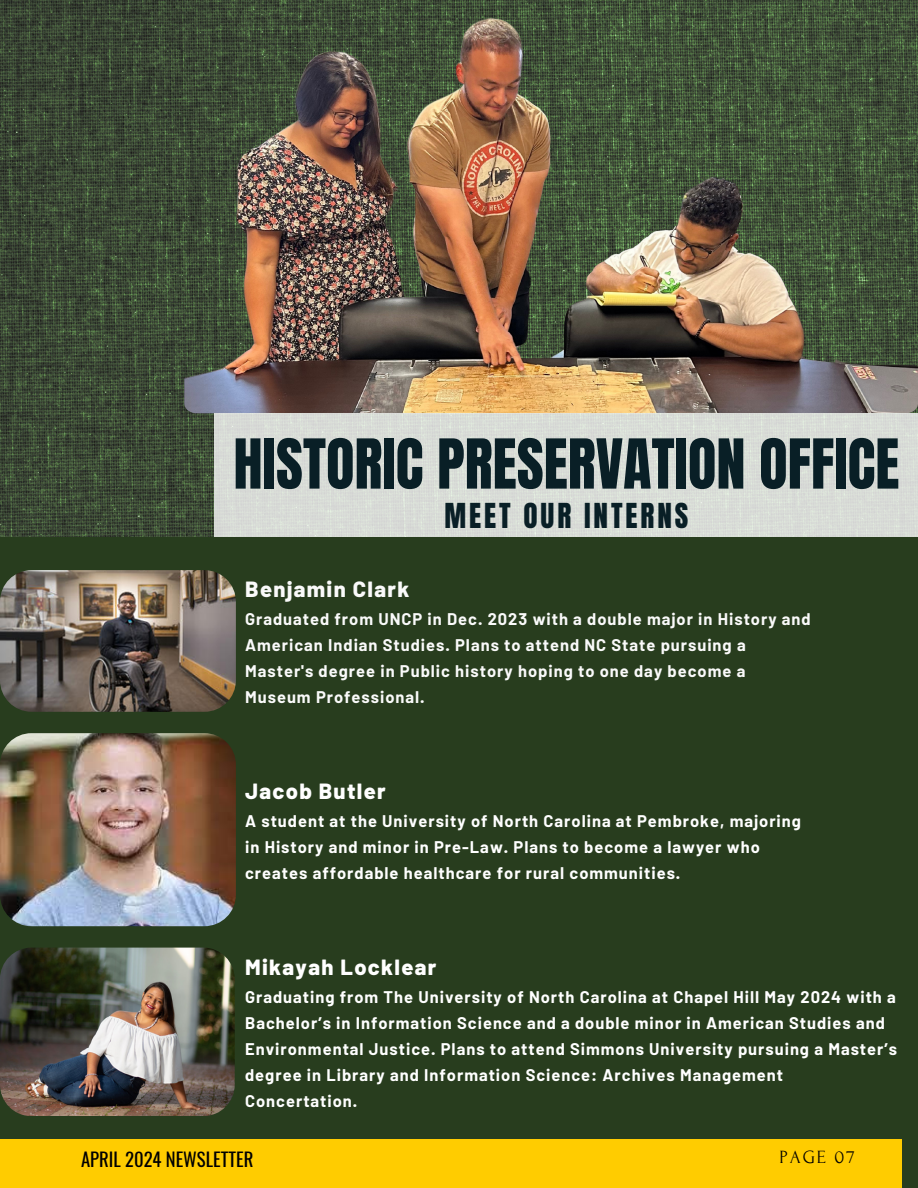
<style>
.page{position:relative;width:918px;height:1188px;background:#283d1e}
.page>*{position:absolute;margin:0;border:0;box-sizing:border-box;transform-origin:0 0}
.t1{font:58.5px "Anton";color:#091f26}
.t2{font:29.25px "Anton";letter-spacing:.1em;color:#091f26}
.t3{font:800 21.9px "Barlow";letter-spacing:.06em;color:#fff}
.t4{font:800 21.9px "Barlow";letter-spacing:.06em;color:#fafafa}
.t5{font:18.75px "Forum";letter-spacing:.1em;color:#000}
.t6{font:18.6px "Oswald";color:#000}
.t7{font:700 16.5px/25.8px "Barlow";letter-spacing:.06em;color:#fff}
.t8{font:700 16.5px/25.8px "Barlow";letter-spacing:.06em;color:#fafafa}
</style>
<div class="page">
<div style="left:0;top:1139px;width:901px;height:49px;background:#fc0"></div>
<img style="left:0;top:570px;width:236px;height:142px;border-radius:31px">
<img style="left:0;top:733px;width:236px;height:193px;border-radius:32px">
<img style="left:0;top:948px;width:235px;height:168px;border-radius:32px">
<img style="left:0;top:0;width:215px;height:537px">
<img style="left:184px;top:0;width:734px;height:413px">
<div style="left:215px;top:413px;width:703px;height:124px;background:#d9dcd7"></div>
<h3 class="t1" style="left:233px;top:422px;width:667px">HISTORIC PRESERVATION OFFICE</h3>
<h3 class="t2" style="left:444px;top:495px;width:245px">MEET OUR INTERNS</h3>
<h3 class="t4" style="left:245px;top:575px;width:166px">Benjamin Clark</h3>
<p class="t8" style="left:245px;top:606px;width:567px">Graduated from UNCP in Dec. 2023 with a double major in History and American Indian Studies. Plans to attend NC State pursuing a Master's degree in Public history hoping to one day become a Museum Professional.</p>
<h3 class="t3" style="left:245px;top:777px;width:142px">Jacob Butler</h3>
<p class="t7" style="left:245px;top:807px;width:557px">A student at the University of North Carolina at Pembroke, majoring in History and minor in Pre-Law. Plans to become a lawyer who creates affordable healthcare for rural communities.</p>
<h3 class="t3" style="left:245px;top:953px;width:193px">Mikayah Locklear</h3>
<p class="t7" style="left:245px;top:984px;width:653px">Graduating from The University of North Carolina at Chapel Hill May 2024 with a Bachelor’s in Information Science and a double minor in American Studies and Environmental Justice. Plans to attend Simmons University pursuing a Master’s degree in Library and Information Science: Archives Management Concertation.</p>
<p class="t6" style="left:81px;top:1145px;width:174px">APRIL 2024 NEWSLETTER</p>
<p class="t5" style="left:780px;top:1147px;width:77px">PAGE 07</p>
</div>
